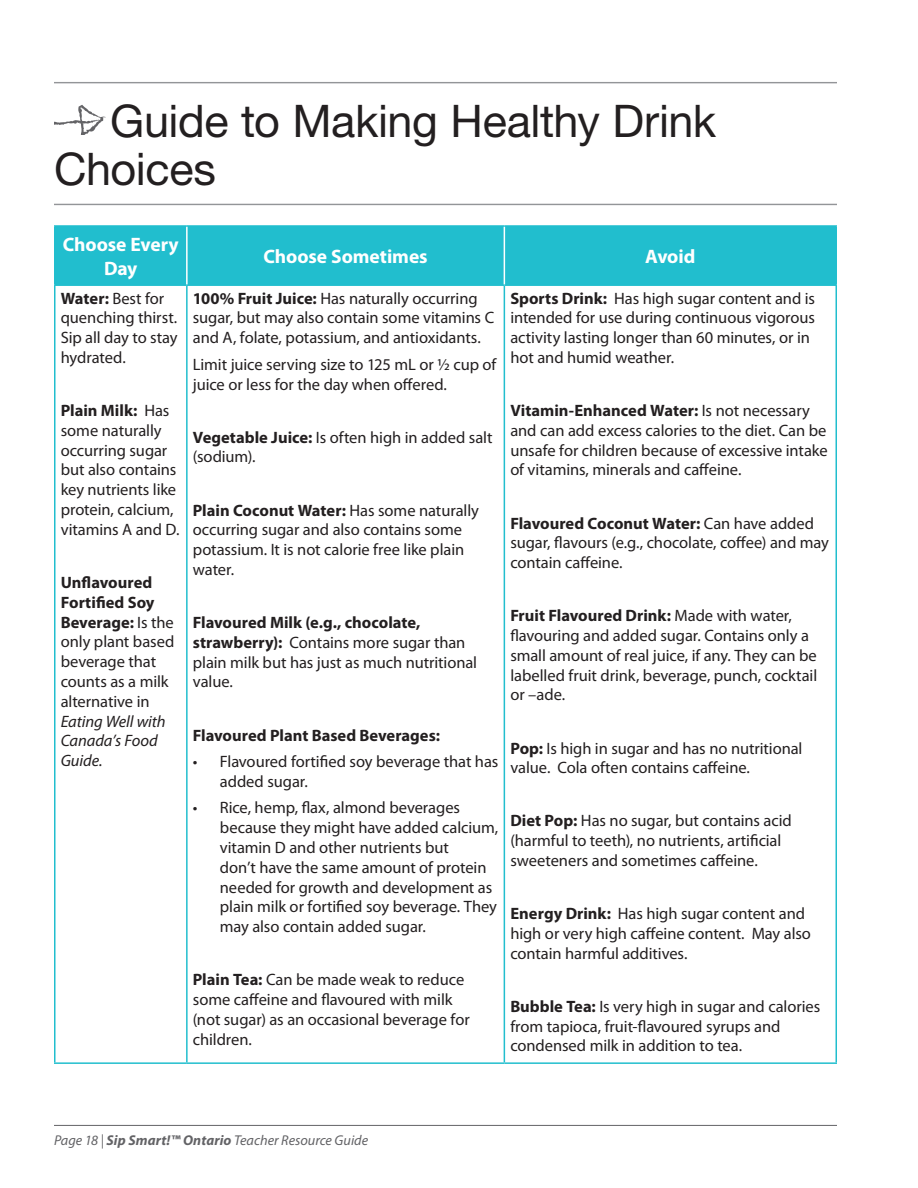
<style>
.page{position:relative;width:918px;height:1188px;background:#fff}
.page>*{position:absolute;margin:0;border:0;box-sizing:border-box;transform-origin:0 0}
.t1{font:45px/48px "Helvetica Neue";letter-spacing:-.01em;color:#231f20}
.t2{font:700 19.5px/23.4px "Myriad Pro";letter-spacing:-.005em;color:#fff;text-align:center}
.Paragraph_Style_1{font:16.5px/19.8px "Myriad Pro";letter-spacing:-.005em;color:#231f20}
.Paragraph_Style_1-2{font:700 16.5px "Myriad Pro";color:#231f20}
.t3{font:italic 14.25px "Myriad Pro";color:#636366}
.s1{font-weight:700}
.s2{font-style:italic}
</style>
<div class="page">
<hr style="left:54px;top:1125px;width:783px;height:1px;background:#636366">
<div style="left:56px;top:227px;width:780px;height:57px;background:#21bece"></div>
<hr style="left:504px;top:225px;width:333px;height:2px;background:#21bece">
<hr style="left:836px;top:227px;width:1px;height:57px;background:#21bece">
<hr style="left:54px;top:284px;width:133px;height:2px;background:#21bece">
<hr style="left:187px;top:284px;width:317px;height:2px;background:#21bece">
<hr style="left:504px;top:284px;width:333px;height:2px;background:#21bece">
<hr style="left:836px;top:286px;width:1px;height:776px;background:#21bece">
<hr style="left:504px;top:1062px;width:333px;height:2px;background:#21bece">
<hr style="left:54px;top:225px;width:133px;height:2px;background:#21bece">
<hr style="left:54px;top:227px;width:2px;height:57px;background:#21bece">
<hr style="left:54px;top:286px;width:2px;height:776px;background:#21bece">
<hr style="left:54px;top:1062px;width:133px;height:2px;background:#21bece">
<hr style="left:187px;top:225px;width:317px;height:2px;background:#21bece">
<hr style="left:186px;top:286px;width:2px;height:776px;background:#21bece">
<hr style="left:504px;top:286px;width:1px;height:776px;background:#21bece">
<hr style="left:187px;top:1062px;width:317px;height:2px;background:#21bece">
<hr style="left:186px;top:227px;width:2px;height:57px;background:#fff">
<hr style="left:504px;top:227px;width:1px;height:57px;background:#fff">
<hr style="left:54px;top:82px;width:783px;height:1px;background:#939598">
<hr style="left:54px;top:204px;width:783px;height:1px;background:#939598">
<svg style="left:54px;top:105px;width:52px;height:29px"></svg>
<p class="t1" style="left:54px;top:97px;width:664px;text-indent:56px">Guide to Making Healthy Drink<br>Choices</p>
<p class="t2" style="left:63px;top:232px;width:118px">Choose Every<br>Day</p>
<p class="t2" style="left:263px;top:244px;width:166px">Choose Sometimes</p>
<p class="t2" style="left:645px;top:244px;width:52px">Avoid</p>
<p class="Paragraph_Style_1" style="left:61px;top:288px;width:118px"><span class="s1">Water:</span> Best for quenching thirst.<br>Sip all day to stay hydrated.</p>
<p class="Paragraph_Style_1" style="left:61px;top:400px;width:120px"><span class="s1">Plain Milk:</span> Has some naturally occurring sugar but also contains key nutrients like protein, calcium, vitamins A and D.</p>
<p class="Paragraph_Style_1" style="left:193px;top:288px;width:303px"><span class="s1">100% Fruit Juice:</span> Has naturally occurring sugar, but may also contain some vitamins C and A, folate, potassium, and antioxidants.</p>
<p class="Paragraph_Style_1" style="left:193px;top:354px;width:305px">Limit juice serving size to 125 mL or ½ cup of juice or less for the day when offered.</p>
<p class="Paragraph_Style_1" style="left:193px;top:427px;width:301px"><span class="s1">Vegetable Juice:</span> Is often high in added salt (sodium).</p>
<p class="Paragraph_Style_1" style="left:193px;top:500px;width:288px"><span class="s1">Plain Coconut Water:</span> Has some naturally occurring sugar and also contains some potassium. It is not calorie free like plain water.</p>
<p class="Paragraph_Style_1" style="left:510px;top:288px;width:306px"><span class="s1">Sports Drink:</span> Has high sugar content and is intended for use during continuous vigorous activity lasting longer than 60 minutes, or in hot and humid weather.</p>
<p class="Paragraph_Style_1" style="left:510px;top:400px;width:319px"><span class="s1">Vitamin-Enhanced Water:</span> Is not necessary and can add excess calories to the diet. Can be unsafe for children because of excessive intake of vitamins, minerals and caffeine.</p>
<p class="Paragraph_Style_1" style="left:510px;top:513px;width:320px"><span class="s1">Flavoured Coconut Water:</span> Can have added sugar, flavours (e.g., chocolate, coffee) and may contain caffeine.</p>
<p class="Paragraph_Style_1" style="left:61px;top:572px;width:115px"><span class="s1">Unflavoured<br>Fortified Soy<br>Beverage:</span> Is the only plant based beverage that counts as a milk alternative in<br><span class="s2">Eating Well with<br>Canada’s Food<br>Guide.</span></p>
<p class="Paragraph_Style_1" style="left:510px;top:606px;width:308px"><span class="s1">Fruit Flavoured Drink:</span> Made with water, flavouring and added sugar. Contains only a small amount of real juice, if any. They can be labelled fruit drink, beverage, punch, cocktail or –ade.</p>
<p class="Paragraph_Style_1" style="left:193px;top:612px;width:286px"><span class="s1">Flavoured Milk (e.g., chocolate, strawberry):</span> Contains more sugar than plain milk but has just as much nutritional value.</p>
<p class="Paragraph_Style_1-2" style="left:193px;top:724px;width:249px">Flavoured Plant Based Beverages:</p>
<p class="Paragraph_Style_1" style="left:220px;top:751px;width:280px;text-indent:-27px">• Flavoured fortified soy beverage that has added sugar.</p>
<p class="Paragraph_Style_1" style="left:220px;top:798px;width:280px;text-indent:-27px">• Rice, hemp, flax, almond beverages because they might have added calcium, vitamin D and other nutrients but<br>don’t have the same amount of protein needed for growth and development as plain milk or fortified soy beverage. They may also contain added sugar.</p>
<p class="Paragraph_Style_1" style="left:193px;top:970px;width:278px"><span class="s1">Plain Tea:</span> Can be made weak to reduce some caffeine and flavoured with milk (not sugar) as an occasional beverage for children.</p>
<p class="Paragraph_Style_1" style="left:510px;top:738px;width:294px"><span class="s1">Pop:</span> Is high in sugar and has no nutritional value. Cola often contains caffeine.</p>
<p class="Paragraph_Style_1" style="left:510px;top:811px;width:283px"><span class="s1">Diet Pop:</span> Has no sugar, but contains acid (harmful to teeth), no nutrients, artificial sweeteners and sometimes caffeine.</p>
<p class="Paragraph_Style_1" style="left:510px;top:903px;width:302px"><span class="s1">Energy Drink:</span> Has high sugar content and high or very high caffeine content. May also contain harmful additives.</p>
<p class="Paragraph_Style_1" style="left:510px;top:996px;width:312px"><span class="s1">Bubble Tea:</span> Is very high in sugar and calories from tapioca, fruit-flavoured syrups and condensed milk in addition to tea.</p>
<p class="t3" style="left:54px;top:1131px;width:316px">Page 18 | <span class="s1">Sip Smart!™ Ontario</span> Teacher Resource Guide</p>
</div>
